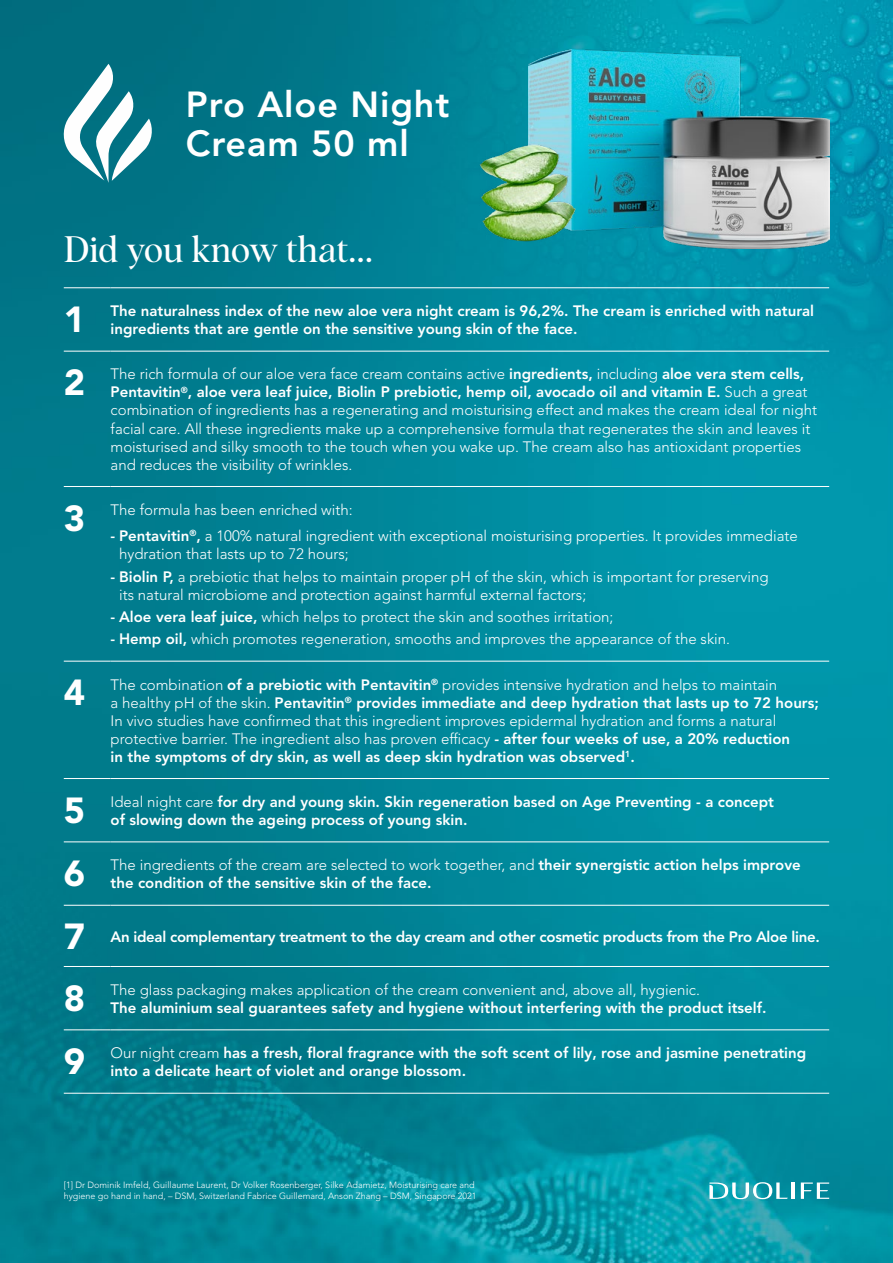
<style>
.page{position:relative;width:893px;height:1263px;background:#fff}
.page>*{position:absolute;margin:0;border:0;box-sizing:border-box;transform-origin:0 0}
.t1{font:800 36px/39px "Avenir LT Pro";letter-spacing:.025em;color:#fff}
.t2{font:36px "Albra";letter-spacing:-.01em;color:#fff}
.t3{font:900 36px "Avenir LT Pro";color:#fff}
.t4{font:300 15px/18px "Avenir LT Pro";color:#fff}
.t5{font:800 15px/18px "Avenir LT Pro";color:#fff}
.t6{font:800 15px "Avenir LT Pro";letter-spacing:-.02em;color:#fff}
.t7{font:300 9px/10.8px "Avenir LT Pro";color:#fff}
.s1{font-weight:800}
.s2{font-weight:300}
</style>
<div class="page">
<img style="left:0;top:0;width:893px;height:1263px">
<svg style="left:51px;top:54px;width:113px;height:131px;fill:#007183"></svg>
<img style="left:529px;top:49px;width:300px;height:200px">
<img style="left:468px;top:123px;width:113px;height:141px">
<hr style="left:64px;top:287px;width:47px;height:1px;background:#fff">
<hr style="left:111px;top:287px;width:718px;height:1px;background:#fff">
<hr style="left:64px;top:351px;width:47px;height:1px;background:#fff">
<hr style="left:111px;top:351px;width:718px;height:1px;background:#fff">
<hr style="left:64px;top:486px;width:47px;height:1px;background:#fff">
<hr style="left:111px;top:486px;width:718px;height:1px;background:#fff">
<hr style="left:64px;top:661px;width:47px;height:1px;background:#fff">
<hr style="left:111px;top:661px;width:718px;height:1px;background:#fff">
<hr style="left:64px;top:778px;width:47px;height:1px;background:#fff">
<hr style="left:111px;top:778px;width:718px;height:1px;background:#fff">
<hr style="left:64px;top:905px;width:47px;height:1px;background:#fff">
<hr style="left:111px;top:905px;width:718px;height:1px;background:#fff">
<hr style="left:64px;top:966px;width:47px;height:1px;background:#fff">
<hr style="left:111px;top:966px;width:718px;height:1px;background:#fff">
<hr style="left:64px;top:1029px;width:47px;height:1px;background:#fff">
<hr style="left:111px;top:1029px;width:718px;height:1px;background:#fff">
<hr style="left:64px;top:1093px;width:47px;height:1px;background:#fff">
<hr style="left:111px;top:1093px;width:718px;height:1px;background:#fff">
<hr style="left:64px;top:842px;width:47px;height:1px;background:#fff">
<hr style="left:111px;top:842px;width:718px;height:1px;background:#fff">
<svg style="left:697px;top:1172px;width:144px;height:30px"></svg>
<h1 class="t1" style="left:186px;top:86px;width:265px">Pro Aloe Night<br>Cream 50 ml</h1>
<h1 class="t2" style="left:64px;top:223px;width:311px">Did you know that...</h1>
<h1 class="t3" style="left:64px;top:298px;width:23px">1</h1>
<p class="t5" style="left:111px;top:302px;width:705px">The naturalness index of the new aloe vera night cream is 96,2%. The cream is enriched with natural ingredients that are gentle on the sensitive young skin of the face.</p>
<h1 class="t3" style="left:64px;top:361px;width:23px">2</h1>
<p class="t4" style="left:111px;top:365px;width:708px">The rich formula of our aloe vera face cream contains active <span class="s1">ingredients,</span> including <span class="s1">aloe vera stem cells, Pentavitin</span><sup>®</sup><span class="s1">, aloe vera leaf juice, Biolin P prebiotic, hemp oil, avocado oil and vitamin E.</span> Such a great combination of ingredients has a regenerating and moisturising effect and makes the cream ideal for night facial care. All these ingredients make up a comprehensive formula that regenerates the skin and leaves it moisturised and silky smooth to the touch when you wake up. The cream also has antioxidant properties and reduces the visibility of wrinkles.</p>
<h1 class="t3" style="left:64px;top:496px;width:23px">3</h1>
<p class="t4" style="left:111px;top:501px;width:244px">The formula has been enriched with:</p>
<p class="t4" style="left:119px;top:527px;width:680px;text-indent:-9px"><span class="s1">- Pentavitin</span><sup>®</sup><span class="s1">,</span> a 100% natural ingredient with exceptional moisturising properties. It provides immediate hydration that lasts up to 72 hours;</p>
<p class="t4" style="left:119px;top:567px;width:651px;text-indent:-9px"><span class="s1">- Biolin P,</span> a prebiotic that helps to maintain proper pH of the skin, which is important for preserving its natural microbiome and protection against harmful external factors;</p>
<p class="t4" style="left:111px;top:608px;width:504px"><span class="s1">- Aloe vera leaf juice,</span> which helps to protect the skin and soothes irritation;</p>
<p class="t4" style="left:111px;top:630px;width:621px"><span class="s1">- Hemp oil,</span> which promotes regeneration, smooths and improves the appearance of the skin.</p>
<h1 class="t3" style="left:64px;top:671px;width:23px">4</h1>
<p class="t4" style="left:111px;top:675px;width:710px">The combination <span class="s1">of a prebiotic with Pentavitin</span><sup>®</sup> provides intensive hydration and helps to maintain<br>a healthy pH of the skin. <span class="s1">Pentavitin</span><sup>®</sup> <span class="s1">provides immediate and deep hydration that lasts up to 72 hours; </span>In vivo studies have confirmed that this ingredient improves epidermal hydration and forms a natural protective barrier. The ingredient also has proven efficacy <span class="s1">- after four weeks of use, a 20% reduction<br>in the symptoms of dry skin, as well as deep skin hydration was observed</span><sup>1</sup><span class="s1">.</span></p>
<h1 class="t3" style="left:64px;top:788px;width:23px">5</h1>
<p class="t5" style="left:111px;top:793px;width:665px"><span class="s2">Ideal night care</span> for dry and young skin. Skin regeneration based on Age Preventing - a concept of slowing down the ageing process of young skin.</p>
<h1 class="t3" style="left:64px;top:852px;width:23px">6</h1>
<p class="t5" style="left:111px;top:856px;width:692px"><span class="s2">The ingredients of the cream are selected to work together, and</span> their synergistic action helps improve the condition of the sensitive skin of the face.</p>
<h1 class="t3" style="left:64px;top:915px;width:23px">7</h1>
<p class="t6" style="left:111px;top:927px;width:711px">An ideal complementary treatment to the day cream and other cosmetic products from the Pro Aloe line.</p>
<h1 class="t3" style="left:64px;top:976px;width:23px">8</h1>
<p class="t4" style="left:111px;top:981px;width:591px">The glass packaging makes application of the cream convenient and, above all, hygienic.</p>
<p class="t5" style="left:111px;top:999px;width:657px">The aluminium seal guarantees safety and hygiene without interfering with the product itself.</p>
<h1 class="t3" style="left:64px;top:1040px;width:23px">9</h1>
<p class="t5" style="left:111px;top:1044px;width:697px"><span class="s2">Our night cream</span> has a fresh, floral fragrance with the soft scent of lily, rose and jasmine penetrating into a delicate heart of violet and orange blossom.</p>
<p class="t7" style="left:64px;top:1180px;width:414px">[1] Dr Dominik Imfeld, Guillaume Laurent, Dr Volker Rosenberger, Silke Adamietz, Moisturising care and hygiene go hand in hand, – DSM, Switzerland Fabrice Guillemard, Anson Zhang – DSM, Singapore 2021</p>
</div>
